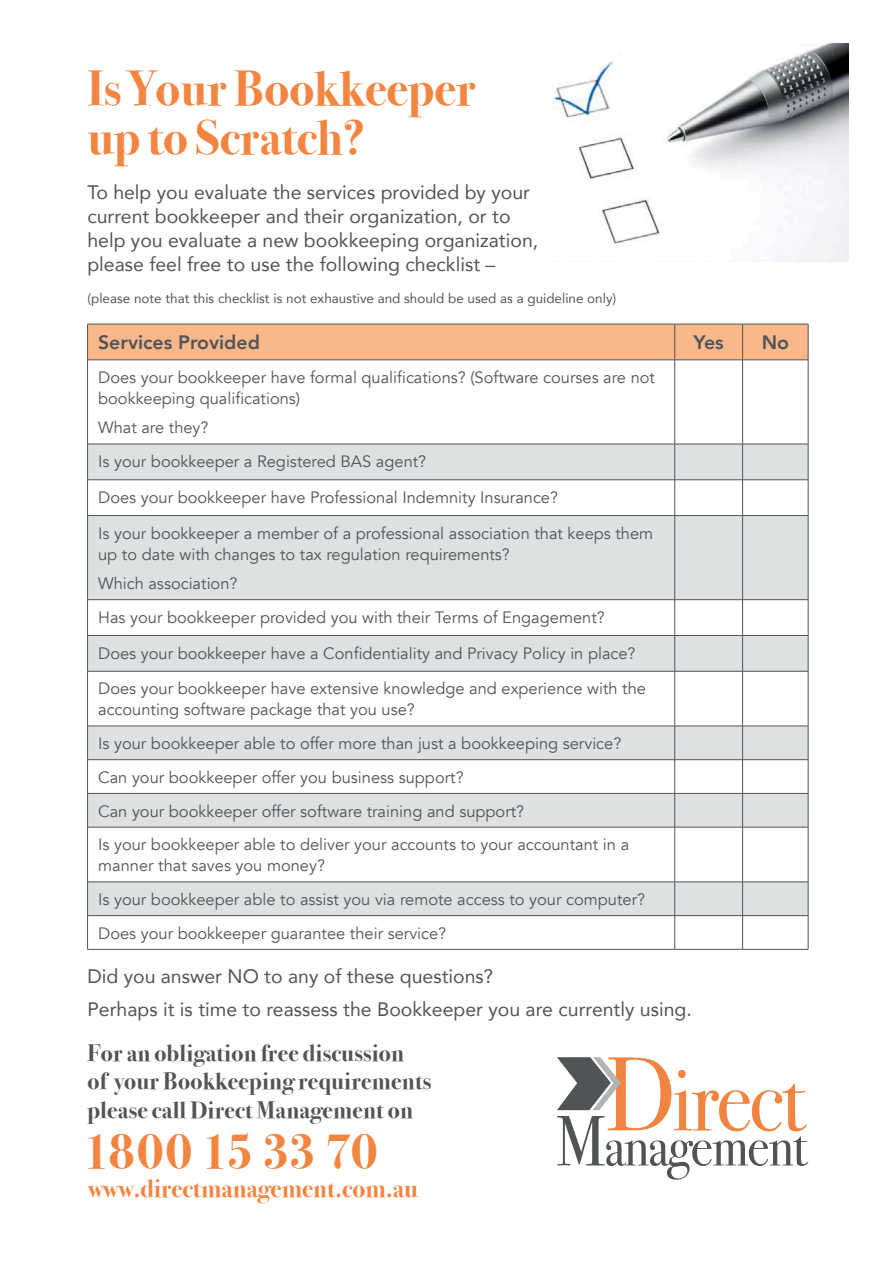
<style>
.page{position:relative;width:893px;height:1263px;background:#fff}
.page>*{position:absolute;margin:0;border:0;box-sizing:border-box;transform-origin:0 0}
.t1{font:50.85px "Bodoni Svty Two ITCTT Bold";color:#f48541;scale:.92 1}
.t2{font:49.05px/49.1px "Bodoni Svty Two ITCTT Bold";color:#f48541}
.t3{font:25.5px "Bodoni Svty Two ITCTT Bold";color:#f48541}
.t4{font:23.7px/28.5px "Bodoni Svty Two ITCTT Bold";letter-spacing:.01em;color:#515457}
.t5{font:19.5px/24px "Avenir";color:#515457}
.t6{font:800 19.5px "Avenir";color:#515457}
.t7{font:16.5px/33.8px "Avenir";color:#515457}
.t8{font:13.5px "Avenir";color:#515457}
</style>
<div class="page">
<img style="left:553px;top:44px;width:296px;height:217px">
<div style="left:88px;top:325px;width:720px;height:35px;background:#f9b78a"></div>
<svg style="left:88px;top:445px;width:720px;height:470px;fill:#dee1e1"></svg>
<hr style="left:87px;top:324px;width:588px;height:1px;background:#515457">
<hr style="left:87px;top:324px;width:1px;height:36px;background:#515457">
<hr style="left:675px;top:324px;width:68px;height:1px;background:#515457">
<hr style="left:674px;top:324px;width:1px;height:36px;background:#515457">
<hr style="left:743px;top:324px;width:65px;height:1px;background:#515457">
<hr style="left:742px;top:324px;width:1px;height:36px;background:#515457">
<hr style="left:808px;top:324px;width:1px;height:36px;background:#515457">
<hr style="left:87px;top:360px;width:588px;height:1px;background:#515457">
<hr style="left:87px;top:360px;width:1px;height:84px;background:#515457">
<hr style="left:675px;top:360px;width:68px;height:1px;background:#515457">
<hr style="left:674px;top:360px;width:1px;height:84px;background:#515457">
<hr style="left:743px;top:360px;width:65px;height:1px;background:#515457">
<hr style="left:742px;top:360px;width:1px;height:84px;background:#515457">
<hr style="left:808px;top:360px;width:1px;height:84px;background:#515457">
<hr style="left:87px;top:444px;width:588px;height:1px;background:#515457">
<hr style="left:87px;top:444px;width:1px;height:36px;background:#515457">
<hr style="left:675px;top:444px;width:68px;height:1px;background:#515457">
<hr style="left:674px;top:444px;width:1px;height:36px;background:#515457">
<hr style="left:743px;top:444px;width:65px;height:1px;background:#515457">
<hr style="left:742px;top:444px;width:1px;height:36px;background:#515457">
<hr style="left:808px;top:444px;width:1px;height:36px;background:#515457">
<hr style="left:87px;top:479px;width:588px;height:1px;background:#515457">
<hr style="left:87px;top:480px;width:1px;height:35px;background:#515457">
<hr style="left:675px;top:479px;width:68px;height:1px;background:#515457">
<hr style="left:674px;top:480px;width:1px;height:35px;background:#515457">
<hr style="left:743px;top:479px;width:65px;height:1px;background:#515457">
<hr style="left:742px;top:480px;width:1px;height:35px;background:#515457">
<hr style="left:808px;top:480px;width:1px;height:35px;background:#515457">
<hr style="left:87px;top:515px;width:588px;height:1px;background:#515457">
<hr style="left:87px;top:516px;width:1px;height:83px;background:#515457">
<hr style="left:675px;top:515px;width:68px;height:1px;background:#515457">
<hr style="left:674px;top:516px;width:1px;height:83px;background:#515457">
<hr style="left:743px;top:515px;width:65px;height:1px;background:#515457">
<hr style="left:742px;top:516px;width:1px;height:83px;background:#515457">
<hr style="left:808px;top:516px;width:1px;height:83px;background:#515457">
<hr style="left:87px;top:599px;width:588px;height:1px;background:#515457">
<hr style="left:87px;top:600px;width:1px;height:35px;background:#515457">
<hr style="left:675px;top:599px;width:68px;height:1px;background:#515457">
<hr style="left:674px;top:600px;width:1px;height:35px;background:#515457">
<hr style="left:743px;top:599px;width:65px;height:1px;background:#515457">
<hr style="left:742px;top:600px;width:1px;height:35px;background:#515457">
<hr style="left:808px;top:600px;width:1px;height:35px;background:#515457">
<hr style="left:87px;top:635px;width:588px;height:1px;background:#515457">
<hr style="left:87px;top:636px;width:1px;height:35px;background:#515457">
<hr style="left:675px;top:635px;width:68px;height:1px;background:#515457">
<hr style="left:674px;top:636px;width:1px;height:35px;background:#515457">
<hr style="left:743px;top:635px;width:65px;height:1px;background:#515457">
<hr style="left:742px;top:636px;width:1px;height:35px;background:#515457">
<hr style="left:808px;top:636px;width:1px;height:35px;background:#515457">
<hr style="left:87px;top:671px;width:588px;height:1px;background:#515457">
<hr style="left:87px;top:671px;width:1px;height:55px;background:#515457">
<hr style="left:675px;top:671px;width:68px;height:1px;background:#515457">
<hr style="left:674px;top:671px;width:1px;height:55px;background:#515457">
<hr style="left:743px;top:671px;width:65px;height:1px;background:#515457">
<hr style="left:742px;top:671px;width:1px;height:55px;background:#515457">
<hr style="left:808px;top:671px;width:1px;height:55px;background:#515457">
<hr style="left:87px;top:726px;width:588px;height:1px;background:#515457">
<hr style="left:87px;top:726px;width:1px;height:33px;background:#515457">
<hr style="left:675px;top:726px;width:68px;height:1px;background:#515457">
<hr style="left:674px;top:726px;width:1px;height:33px;background:#515457">
<hr style="left:743px;top:726px;width:65px;height:1px;background:#515457">
<hr style="left:742px;top:726px;width:1px;height:33px;background:#515457">
<hr style="left:808px;top:726px;width:1px;height:33px;background:#515457">
<hr style="left:87px;top:759px;width:588px;height:1px;background:#515457">
<hr style="left:87px;top:760px;width:1px;height:33px;background:#515457">
<hr style="left:675px;top:759px;width:68px;height:1px;background:#515457">
<hr style="left:674px;top:760px;width:1px;height:33px;background:#515457">
<hr style="left:743px;top:759px;width:65px;height:1px;background:#515457">
<hr style="left:742px;top:760px;width:1px;height:33px;background:#515457">
<hr style="left:808px;top:760px;width:1px;height:33px;background:#515457">
<hr style="left:87px;top:793px;width:588px;height:1px;background:#515457">
<hr style="left:87px;top:794px;width:1px;height:33px;background:#515457">
<hr style="left:675px;top:793px;width:68px;height:1px;background:#515457">
<hr style="left:674px;top:794px;width:1px;height:33px;background:#515457">
<hr style="left:743px;top:793px;width:65px;height:1px;background:#515457">
<hr style="left:742px;top:794px;width:1px;height:33px;background:#515457">
<hr style="left:808px;top:794px;width:1px;height:33px;background:#515457">
<hr style="left:87px;top:827px;width:588px;height:1px;background:#515457">
<hr style="left:87px;top:827px;width:1px;height:55px;background:#515457">
<hr style="left:675px;top:827px;width:68px;height:1px;background:#515457">
<hr style="left:674px;top:827px;width:1px;height:55px;background:#515457">
<hr style="left:743px;top:827px;width:65px;height:1px;background:#515457">
<hr style="left:742px;top:827px;width:1px;height:55px;background:#515457">
<hr style="left:808px;top:827px;width:1px;height:55px;background:#515457">
<hr style="left:87px;top:881px;width:588px;height:1px;background:#515457">
<hr style="left:87px;top:882px;width:1px;height:33px;background:#515457">
<hr style="left:675px;top:881px;width:68px;height:1px;background:#515457">
<hr style="left:674px;top:882px;width:1px;height:33px;background:#515457">
<hr style="left:743px;top:881px;width:65px;height:1px;background:#515457">
<hr style="left:742px;top:882px;width:1px;height:33px;background:#515457">
<hr style="left:808px;top:882px;width:1px;height:33px;background:#515457">
<hr style="left:87px;top:915px;width:588px;height:1px;background:#515457">
<hr style="left:87px;top:916px;width:1px;height:33px;background:#515457">
<hr style="left:675px;top:915px;width:68px;height:1px;background:#515457">
<hr style="left:674px;top:916px;width:1px;height:33px;background:#515457">
<hr style="left:743px;top:915px;width:65px;height:1px;background:#515457">
<hr style="left:742px;top:916px;width:1px;height:33px;background:#515457">
<hr style="left:808px;top:916px;width:1px;height:33px;background:#515457">
<hr style="left:87px;top:949px;width:588px;height:1px;background:#515457">
<hr style="left:675px;top:949px;width:68px;height:1px;background:#515457">
<hr style="left:743px;top:949px;width:65px;height:1px;background:#515457">
<svg style="left:557px;top:1057px;width:251px;height:123px"></svg>
<h2 class="t2" style="left:87px;top:60px;width:390px">Is Your Bookkeeper up to Scratch?</h2>
<p class="t5" style="left:87px;top:180px;width:452px">To help you evaluate the services provided by your current bookkeeper and their organization, or to help you evaluate a new bookkeeping organization, please feel free to use the following checklist –</p>
<p class="t8" style="left:87px;top:288px;width:530px">(please note that this checklist is not exhaustive and should be used as a guideline only)</p>
<p class="t6" style="left:98px;top:327px;width:163px">Services Provided</p>
<p class="t6" style="left:693px;top:327px;width:32px">Yes</p>
<p class="t6" style="left:762px;top:327px;width:29px">No</p>
<p class="t7" style="left:98px;top:367px;width:558px;line-height:21px">Does your bookkeeper have formal qualifications? (Software courses are not bookkeeping qualifications)</p>
<p class="t7" style="left:98px;top:411px;width:330px">What are they?<br>Is your bookkeeper a Registered BAS agent?</p>
<p class="t7" style="left:98px;top:480px;width:557px;line-height:35.8px">Does your bookkeeper have Professional Indemnity Insurance?<br>Is your bookkeeper a member of a professional association that keeps them</p>
<p class="t7" style="left:98px;top:540px;width:413px;line-height:29.4px">up to date with changes to tax regulation requirements?<br>Which association?</p>
<p class="t7" style="left:98px;top:599px;width:549px;line-height:35.8px">Has your bookkeeper provided you with their Terms of Engagement?<br>Does your bookkeeper have a Confidentiality and Privacy Policy in place?<br>Does your bookkeeper have extensive knowledge and experience with the</p>
<p class="t7" style="left:98px;top:693px;width:532px">accounting software package that you use?<br>Is your bookkeeper able to offer more than just a bookkeeping service?<br>Can your bookkeeper offer you business support?<br>Can your bookkeeper offer software training and support?<br>Is your bookkeeper able to deliver your accounts to your accountant in a</p>
<p class="t7" style="left:98px;top:849px;width:548px">manner that saves you money?<br>Is your bookkeeper able to assist you via remote access to your computer?<br>Does your bookkeeper guarantee their service?</p>
<p class="t5" style="left:87px;top:960px;width:606px;line-height:32.4px">Did you answer NO to any of these questions?<br>Perhaps it is time to reassess the Bookkeeper you are currently using.</p>
<h3 class="t4" style="left:87px;top:1036px;width:345px">For an obligation free discussion<br>of your Bookkeeping requirements please call Direct Management on</h3>
<h1 class="t1" style="left:83px;top:1108px;width:321px">1800 15 33 70</h1>
<h3 class="t3" style="left:88px;top:1167px;width:331px">www.directmanagement.com.au</h3>
</div>
